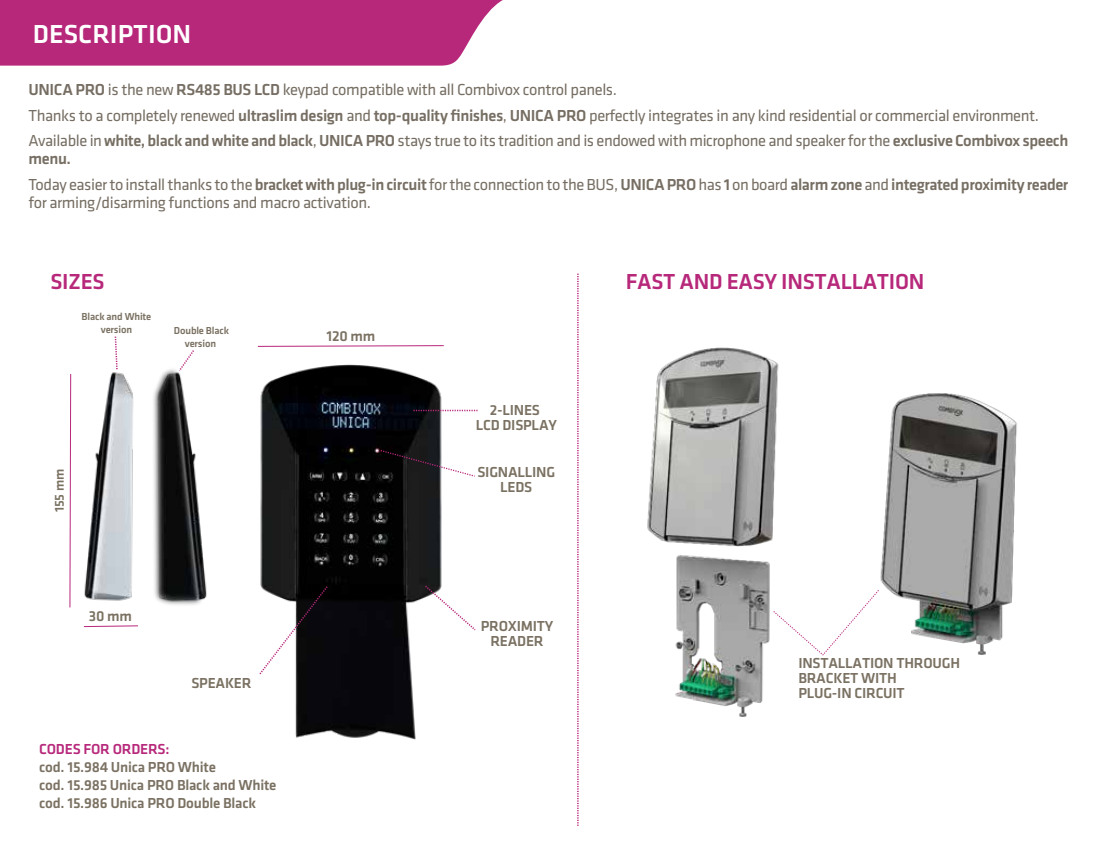
<style>
.page{position:relative;width:1107px;height:851px;background:#fff}
.page>*{position:absolute;margin:0;border:0;box-sizing:border-box;transform-origin:0 0}
.t1{font:500 27px "Klavika";color:#fff}
.t2{font:500 22.5px "Klavika";letter-spacing:-.015em;color:#b7287b}
.t3{font:16.5px/25.5px "Klavika";letter-spacing:-.025em;color:#766e63}
.t4{font:500 16.5px/25.5px "Klavika";color:#766e63}
.t5{font:500 15px/15px "Klavika";letter-spacing:-.015em;color:#7a7162;text-align:center}
.t6{font:500 15px "Klavika";letter-spacing:-.015em;color:#b7287b}
.t7{font:500 13.5px "Klavika";color:#7a7162}
.t8{font:500 10.5px/12.6px "Klavika";letter-spacing:-.015em;color:#7a7162;text-align:center}
.s1{font-weight:500}
.s2{font-weight:400}
</style>
<div class="page">
<svg style="left:0;top:0;width:503px;height:66px;background:#bb3583"></svg>
<svg style="left:577px;top:273px;width:1px;height:553px"></svg>
<img style="left:295px;top:346px;width:183px;height:394px">
<svg style="left:423px;top:584px;width:54px;height:48px"></svg>
<svg style="left:413px;top:409px;width:64px;height:2px"></svg>
<svg style="left:379px;top:449px;width:97px;height:28px"></svg>
<svg style="left:259px;top:584px;width:70px;height:91px"></svg>
<img style="left:880px;top:393px;width:137px;height:262px">
<img style="left:647px;top:347px;width:132px;height:370px">
<img style="left:69px;top:374px;width:22px;height:254px">
<svg style="left:70px;top:374px;width:1px;height:233px"></svg>
<svg style="left:305px;top:345px;width:139px;height:1px"></svg>
<img style="left:91px;top:345px;width:214px;height:303px">
<svg style="left:114px;top:336px;width:4px;height:35px"></svg>
<svg style="left:177px;top:348px;width:18px;height:24px"></svg>
<svg style="left:772px;top:589px;width:107px;height:67px"></svg>
<h1 class="t1" style="left:33px;top:20px;width:160px">DESCRIPTION</h1>
<p class="t3" style="left:29px;top:77px;width:1041px"><span class="s1">UNICA PRO</span> is the new <span class="s1">RS485 BUS LCD</span> keypad compatible with all Combivox control panels.<br>Thanks to a completely renewed <span class="s1">ultraslim design</span> and <span class="s1">top-quality finishes</span>, <span class="s1">UNICA PRO</span> perfectly integrates in any kind residential or commercial environment.<br>Available in <span class="s1">white, black and white and black</span>, <span class="s1">UNICA PRO</span> stays true to its tradition and is endowed with microphone and speaker for the <span class="s1">exclusive Combivox speech</span></p>
<p class="t4" style="left:29px;top:146px;width:1041px">menu.<br><span class="s2">Today easier to install thanks to the</span> bracket with plug-in circuit <span class="s2">for the connection to the BUS,</span> UNICA PRO <span class="s2">has</span> 1 <span class="s2">on board</span> alarm zone <span class="s2">and</span> integrated proximity reader</p>
<p class="t3" style="left:29px;top:190px;width:344px">for arming/disarming functions and macro activation.</p>
<h2 class="t2" style="left:50px;top:269px;width:56px">SIZES</h2>
<h2 class="t2" style="left:626px;top:269px;width:300px">FAST AND EASY INSTALLATION</h2>
<p class="t8" style="left:82px;top:310px;width:71px">Black and White version</p>
<p class="t8" style="left:174px;top:324px;width:57px">Double Black version</p>
<p class="t7" style="left:52px;top:512px;width:45px;rotate:-90deg">155 mm</p>
<p class="t5" style="left:89px;top:609px;width:45px">30 mm</p>
<p class="t5" style="left:191px;top:675px;width:62px">SPEAKER</p>
<p class="t6" style="left:39px;top:741px;width:132px">CODES FOR ORDERS:</p>
<p class="t5" style="left:39px;top:758px;width:239px;line-height:18px;text-align:left">cod. 15.984 Unica PRO White<br>cod. 15.985 Unica PRO Black and White cod. 15.986 Unica PRO Double Black</p>
<p class="t5" style="left:326px;top:329px;width:50px">120 mm</p>
<p class="t5" style="left:476px;top:403px;width:83px">2-LINES<br>LCD DISPLAY</p>
<p class="t5" style="left:477px;top:464px;width:79px">SIGNALLING<br>LEDS</p>
<p class="t5" style="left:481px;top:619px;width:74px">PROXIMITY<br>READER</p>
<p class="t5" style="left:798px;top:655px;width:163px;text-align:left">INSTALLATION THROUGH<br>BRACKET WITH<br>PLUG-IN CIRCUIT</p>
</div>
